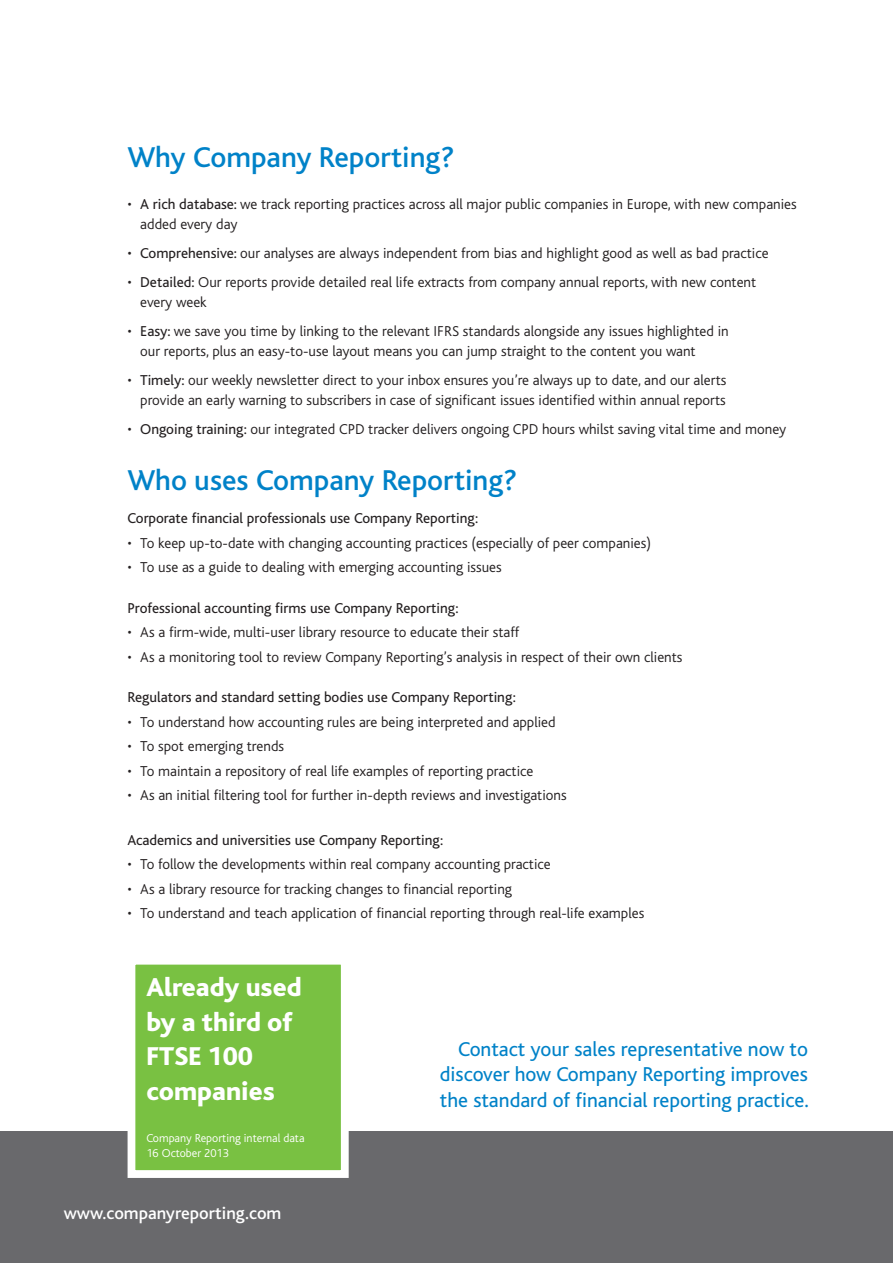
<style>
.page{position:relative;width:893px;height:1263px;background:#fff}
.page>*{position:absolute;margin:0;border:0;box-sizing:border-box;transform-origin:0 0}
.Sub_heading{font:500 30px "Bliss";color:#0082c8}
.t1{font:800 27px/34.5px "Bliss";color:#fff}
.t2{font:21px/25.5px "Bliss";color:#0082c8;text-align:justify}
.t3{font:500 18px "Bliss";color:#fff}
.Bullets{font:300 15px/20.2px "Bliss";color:#231f20}
.Body_copy{font:15px "Bliss";color:#231f20}
.Bullets-2{font:15px "Bliss";color:#231f20}
.Bullets-3{font:300 12px/15px "Bliss";color:#fff}
.s1{font-weight:400}
</style>
<div class="page">
<div style="left:0;top:1131px;width:893px;height:132px;background:#69696c"></div>
<div style="left:131px;top:961px;width:214px;height:213px;background:#79c142"></div>
<div style="left:128px;top:957px;width:221px;height:221px;border:8px solid #fff"></div>
<p class="Sub_heading" style="left:128px;top:142px;width:328px">Why Company Reporting?</p>
<p class="Bullets" style="left:140px;top:194px;width:658px;text-indent:-13px">• <span class="s1">A rich database:</span> we track reporting practices across all major public companies in Europe, with new companies added every day</p>
<p class="Bullets" style="left:128px;top:243px;width:643px">• <span class="s1">Comprehensive:</span> our analyses are always independent from bias and highlight good as well as bad practice</p>
<p class="Bullets" style="left:140px;top:272px;width:617px;text-indent:-13px">• <span class="s1">Detailed:</span> Our reports provide detailed real life extracts from company annual reports, with new content every week</p>
<p class="Bullets" style="left:140px;top:321px;width:590px;text-indent:-13px">• <span class="s1">Easy:</span> we save you time by linking to the relevant IFRS standards alongside any issues highlighted in our reports, plus an easy-to-use layout means you can jump straight to the content you want</p>
<p class="Bullets" style="left:128px;top:370px;width:600px;text-align:right">• <span class="s1">Timely:</span> our weekly newsletter direct to your inbox ensures you’re always up to date, and our alerts provide an early warning to subscribers in case of significant issues identified within annual reports</p>
<p class="Bullets" style="left:128px;top:419px;width:660px">• <span class="s1">Ongoing training:</span> our integrated CPD tracker delivers ongoing CPD hours whilst saving vital time and money</p>
<p class="Sub_heading" style="left:128px;top:464px;width:391px">Who uses Company Reporting?</p>
<p class="Body_copy" style="left:128px;top:510px;width:352px">Corporate financial professionals use Company Reporting:</p>
<p class="Bullets" style="left:128px;top:533px;width:525px">• To keep up-to-date with changing accounting practices (especially of peer companies)</p>
<p class="Bullets" style="left:128px;top:557px;width:376px">• To use as a guide to dealing with emerging accounting issues</p>
<p class="Body_copy" style="left:128px;top:600px;width:333px">Professional accounting firms use Company Reporting:</p>
<p class="Bullets" style="left:128px;top:622px;width:393px">• As a firm-wide, multi-user library resource to educate their staff</p>
<p class="Bullets" style="left:128px;top:647px;width:556px">• As a monitoring tool to review Company Reporting’s analysis in respect of their own clients</p>
<p class="Body_copy" style="left:128px;top:689px;width:390px">Regulators and standard setting bodies use Company Reporting:</p>
<p class="Bullets" style="left:128px;top:712px;width:430px">• To understand how accounting rules are being interpreted and applied</p>
<p class="Bullets" style="left:128px;top:736px;width:158px">• To spot emerging trends</p>
<p class="Bullets" style="left:128px;top:761px;width:407px">• To maintain a repository of real life examples of reporting practice</p>
<p class="Bullets" style="left:128px;top:785px;width:441px">• As an initial filtering tool for further in-depth reviews and investigations</p>
<p class="Bullets-2" style="left:128px;top:832px;width:317px">Academics and universities use Company Reporting:</p>
<p class="Bullets" style="left:128px;top:855px;width:425px">• To follow the developments within real company accounting practice</p>
<p class="Bullets" style="left:128px;top:879px;width:386px">• As a library resource for tracking changes to financial reporting</p>
<p class="Bullets" style="left:128px;top:904px;width:518px">• To understand and teach application of financial reporting through real-life examples</p>
<p class="t1" style="left:146px;top:971px;width:157px">Already used by a third of<br>FTSE 100 companies</p>
<p class="Bullets-3" style="left:146px;top:1131px;width:160px">Company Reporting internal data<br>16 October 2013</p>
<p class="t3" style="left:64px;top:1204px;width:219px">www.companyreporting.com</p>
<p class="t2" style="left:440px;top:1036px;width:370px;text-indent:18px">Contact your sales representative now to discover how Company Reporting improves the standard of financial reporting practice.</p>
</div>
